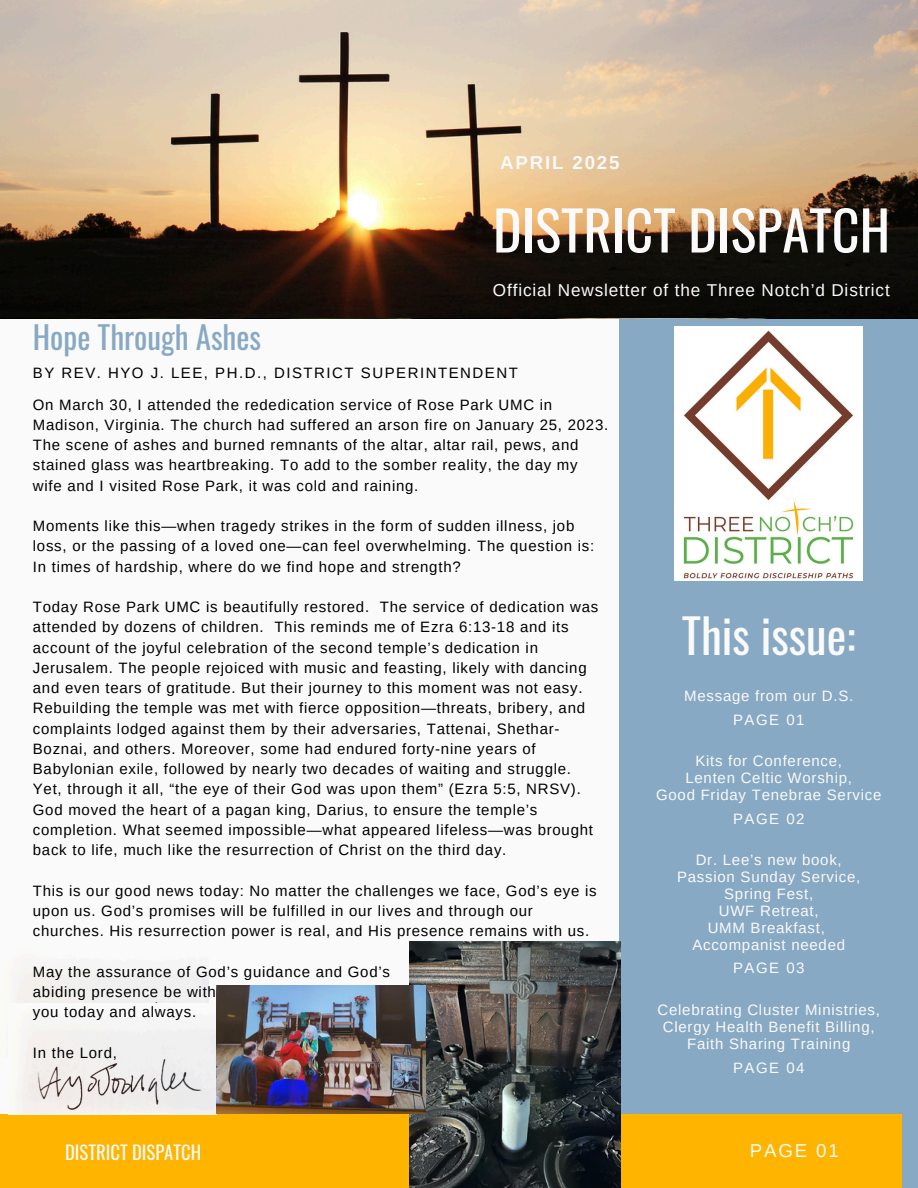
<style>
.page{position:relative;width:918px;height:1188px;background:#fafafa}
.page>*{position:absolute;margin:0;border:0;box-sizing:border-box;transform-origin:0 0}
.t1{font:54.45px "Oswald";color:#fafafa}
.t2{font:46.65px "Oswald";color:#fafafa}
.t3{font:31.2px "Oswald";color:#88a9c3}
.t4{font:18.75px "Oswald";color:#fafafa}
.t5{font:700 18.75px "Arimo";letter-spacing:.1em;color:#fafafa}
.t6{font:18.75px "Arimo";letter-spacing:.1em;color:#fafafa}
.t7{font:17.1px "Arimo";letter-spacing:.05em;color:#fafafa}
.t8{font:15px/20.2px "Arimo";letter-spacing:.05em;color:#000}
.t9{font:15px/16.8px "Arimo";letter-spacing:.05em;color:#fafafa;text-align:center}
.t10{font:15px "Arimo";letter-spacing:.1em;color:#000}
</style>
<div class="page">
<div style="left:620px;top:318px;width:298px;height:870px;background:#88a9c3"></div>
<img style="left:0;top:0;width:918px;height:318px">
<img style="left:675px;top:327px;width:188px;height:254px">
<div style="left:0;top:1114px;width:901px;height:74px;background:#ffb500"></div>
<img style="left:10px;top:1003px;width:207px;height:111px">
<img style="left:410px;top:942px;width:210px;height:246px">
<img style="left:217px;top:985px;width:208px;height:129px">
<p class="t5" style="left:500px;top:152px;width:121px">APRIL 2025</p>
<p class="t1" style="left:493px;top:188px;width:399px">DISTRICT DISPATCH</p>
<h4 class="t7" style="left:493px;top:281px;width:398px">Official Newsletter of the Three Notch’d District</h4>
<p class="t3" style="left:33px;top:313px;width:230px">Hope Through Ashes</p>
<p class="t10" style="left:33px;top:364px;width:487px">BY REV. HYO J. LEE, PH.D., DISTRICT SUPERINTENDENT</p>
<p class="t8" style="left:33px;top:394px;width:577px">On March 30, I attended the rededication service of Rose Park UMC in Madison, Virginia. The church had suffered an arson fire on January 25, 2023.<br>The scene of ashes and burned remnants of the altar, altar rail, pews, and stained glass was heartbreaking. To add to the somber reality, the day my wife and I visited Rose Park, it was cold and raining.</p>
<p class="t8" style="left:33px;top:516px;width:563px">Moments like this—when tragedy strikes in the form of sudden illness, job loss, or the passing of a loved one—can feel overwhelming. The question is:<br>In times of hardship, where do we find hope and strength?</p>
<p class="t8" style="left:33px;top:597px;width:567px">Today Rose Park UMC is beautifully restored. The service of dedication was attended by dozens of children. This reminds me of Ezra 6:13-18 and its account of the joyful celebration of the second temple’s dedication in Jerusalem. The people rejoiced with music and feasting, likely with dancing and even tears of gratitude. But their journey to this moment was not easy.<br>Rebuilding the temple was met with fierce opposition—threats, bribery, and complaints lodged against them by their adversaries, Tattenai, Shethar-Boznai, and others. Moreover, some had endured forty-nine years of Babylonian exile, followed by nearly two decades of waiting and struggle.</p>
<p class="t8" style="left:33px;top:779px;width:562px">Yet, through it all, “the eye of their God was upon them” (Ezra 5:5, NRSV).<br>God moved the heart of a pagan king, Darius, to ensure the temple’s completion. What seemed impossible—what appeared lifeless—was brought back to life, much like the resurrection of Christ on the third day.</p>
<p class="t8" style="left:33px;top:880px;width:565px">This is our good news today: No matter the challenges we face, God’s eye is upon us. God’s promises will be fulfilled in our lives and through our churches. His resurrection power is real, and His presence remains with us.</p>
<p class="t8" style="left:33px;top:961px;width:359px">May the assurance of God’s guidance and God’s</p>
<p class="t8" style="left:33px;top:982px;width:185px">abiding presence be with</p>
<p class="t8" style="left:33px;top:1002px;width:165px">you today and always.</p>
<p class="t8" style="left:33px;top:1042px;width:86px">In the Lord,</p>
<h1 class="t2" style="left:682px;top:599px;width:175px">This issue:</h1>
<h6 class="t9" style="left:684px;top:687px;width:171px">Message from our D.S.</h6>
<h3 class="t9" style="left:733px;top:711px;width:73px">PAGE 01</h3>
<h2 class="t9" style="left:695px;top:753px;width:148px">Kits for Conference,</h2>
<p class="t9" style="left:685px;top:769px;width:168px">Lenten Celtic Worship,</p>
<p class="t9" style="left:656px;top:786px;width:227px">Good Friday Tenebrae Service</p>
<p class="t9" style="left:733px;top:810px;width:73px">PAGE 02</p>
<p class="t9" style="left:696px;top:852px;width:148px">Dr. Lee’s new book,</p>
<p class="t9" style="left:677px;top:869px;width:185px">Passion Sunday Service,</p>
<p class="t9" style="left:724px;top:885px;width:91px">Spring Fest,</p>
<p class="t9" style="left:719px;top:902px;width:101px">UWF Retreat,</p>
<p class="t9" style="left:708px;top:919px;width:119px">UMM Breakfast,</p>
<p class="t9" style="left:692px;top:936px;width:154px">Accompanist needed</p>
<p class="t9" style="left:733px;top:960px;width:73px">PAGE 03</p>
<p class="t9" style="left:658px;top:1001px;width:224px">Celebrating Cluster Ministries,</p>
<p class="t9" style="left:663px;top:1018px;width:213px">Clergy Health Benefit Billing,<br>Faith Sharing Training</p>
<p class="t9" style="left:733px;top:1059px;width:73px">PAGE 04</p>
<p class="t4" style="left:65px;top:1137px;width:138px">DISTRICT DISPATCH</p>
<p class="t6" style="left:750px;top:1140px;width:91px">PAGE 01</p>
</div>
